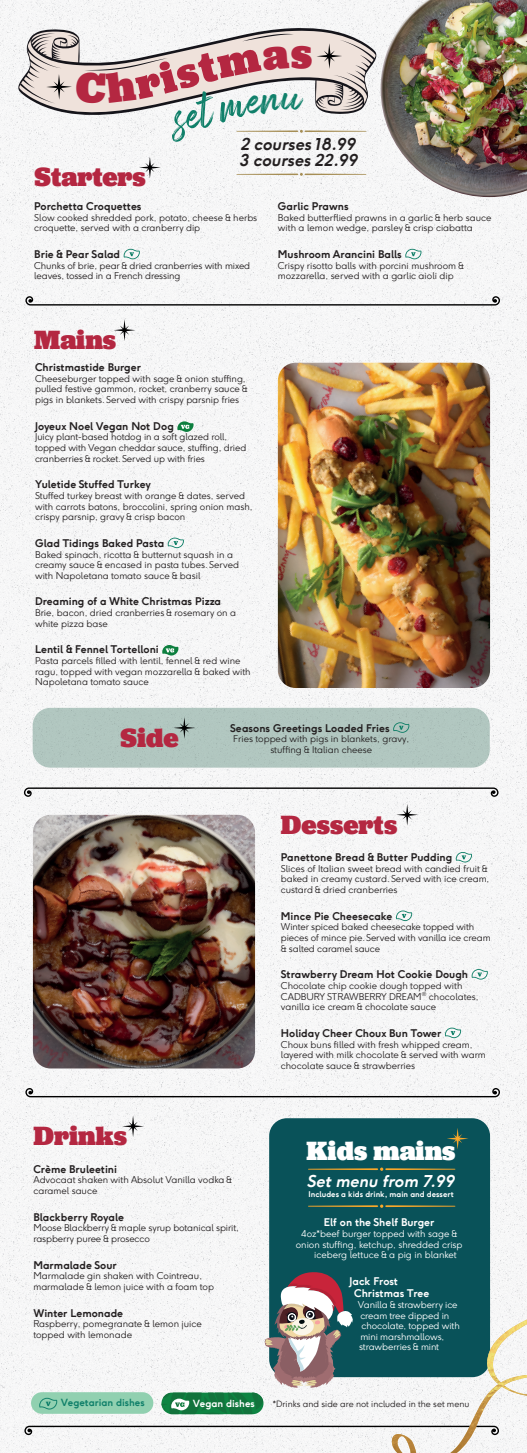
<style>
.page{position:relative;width:527px;height:1453px;background:#fff}
.page>*{position:absolute;margin:0;border:0;box-sizing:border-box;transform-origin:0 0}
.t1{font:900 27.5px "Jubilat";color:#b42741}
.t2{font:900 27.5px "Jubilat";color:#fff}
.t3{font:italic 700 16.25px/16px "F37 Ginger";color:#231f20}
.t4{font:italic 700 16.25px "F37 Ginger";color:#fff}
.t5{font:700 10.62px "F37 Ginger";color:#231f20}
.t6{font:700 10.62px/12.5px "F37 Ginger";color:#fff}
.t7{font:700 9.88px "F37 Ginger";color:#10806a}
.t8{font:700 9.88px "F37 Ginger";color:#fff}
.t9{font:300 9.38px/10.6px "F37 Ginger";color:#231f20}
.t10{font:300 9.38px/10.6px "F37 Ginger";letter-spacing:-.01em;color:#fff}
.t11{font:300 8.75px "F37 Ginger";color:#231f20}
.t12{font:700 7.88px "F37 Ginger";color:#fff}
</style>
<div class="page">
<div style="left:0;top:0;width:526px;height:1453px;background:#f6f6f7"></div>
<div style="left:269px;top:1118px;width:220px;height:259px;background:#095259;border-radius:18px"></div>
<svg style="left:123px;top:249px;width:17px;height:10px"></svg>
<svg style="left:455px;top:852px;width:16px;height:10px"></svg>
<svg style="left:395px;top:910px;width:17px;height:11px"></svg>
<svg style="left:471px;top:969px;width:16px;height:10px"></svg>
<svg style="left:444px;top:1027px;width:16px;height:11px"></svg>
<svg style="left:177px;top:421px;width:16px;height:11px"></svg>
<svg style="left:167px;top:538px;width:17px;height:10px"></svg>
<svg style="left:162px;top:645px;width:16px;height:10px"></svg>
<svg style="left:405px;top:249px;width:16px;height:10px"></svg>
<svg style="left:139px;top:157px;width:22px;height:21px"></svg>
<svg style="left:396px;top:804px;width:21px;height:22px"></svg>
<svg style="left:122px;top:1115px;width:22px;height:22px"></svg>
<svg style="left:113px;top:319px;width:22px;height:22px"></svg>
<svg style="left:24px;top:787px;width:474px;height:10px"></svg>
<svg style="left:25px;top:296px;width:474px;height:10px"></svg>
<svg style="left:25px;top:1088px;width:474px;height:9px"></svg>
<img style="left:277px;top:363px;width:212px;height:325px">
<img style="left:33px;top:815px;width:222px;height:253px">
<img style="left:380px;top:0;width:146px;height:197px">
<svg style="left:447px;top:1128px;width:21px;height:21px"></svg>
<svg style="left:16px;top:27px;width:360px;height:91px;fill:#f5f5f6"></svg>
<svg style="left:236px;top:173px;width:130px;height:3px"></svg>
<svg style="left:24px;top:1270px;width:502px;height:183px"></svg>
<svg style="left:308px;top:1167px;width:147px;height:4px"></svg>
<svg style="left:308px;top:1204px;width:147px;height:4px"></svg>
<div style="left:33px;top:708px;width:456px;height:60px;background:#b1c7c0"></div>
<svg style="left:393px;top:722px;width:16px;height:11px"></svg>
<svg style="left:173px;top:717px;width:22px;height:22px"></svg>
<svg style="left:20px;top:34px;width:355px;height:109px"></svg>
<h1 class="t1" style="left:34px;top:159px;width:113px">Starters</h1>
<h2 class="t3" style="left:238px;top:136px;width:120px">2 courses 18.99<br>3 courses 22.99</h2>
<p class="t5" style="left:34px;top:199px;width:109px">Porchetta Croquettes</p>
<p class="t9" style="left:34px;top:212px;width:224px">Slow cooked shredded pork, potato, cheese &amp; herbs croquette, served with a cranberry dip</p>
<p class="t5" style="left:34px;top:247px;width:87px">Brie &amp; Pear Salad</p>
<p class="t9" style="left:34px;top:260px;width:217px">Chunks of brie, pear &amp; dried cranberries with mixed leaves, tossed in a French dressing</p>
<h1 class="t1" style="left:34px;top:321px;width:83px">Mains</h1>
<p class="t5" style="left:35px;top:360px;width:107px">Christmastide Burger</p>
<p class="t9" style="left:35px;top:373px;width:214px">Cheeseburger topped with sage &amp; onion stuffing, pulled festive gammon, rocket, cranberry sauce &amp; pigs in blankets. Served with crispy parsnip fries</p>
<p class="t5" style="left:35px;top:419px;width:140px">Joyeux Noel Vegan Not Dog</p>
<p class="t9" style="left:35px;top:432px;width:212px">Juicy plant-based hotdog in a soft glazed roll, topped with Vegan cheddar sauce, stuffing, dried cranberries &amp; rocket. Served up with fries</p>
<p class="t5" style="left:35px;top:478px;width:117px">Yuletide Stuffed Turkey</p>
<p class="t9" style="left:35px;top:490px;width:219px">Stuffed turkey breast with orange &amp; dates, served with carrots batons, broccolini, spring onion mash, crispy parsnip, gravy &amp; crisp bacon</p>
<p class="t5" style="left:35px;top:536px;width:131px">Glad Tidings Baked Pasta</p>
<p class="t9" style="left:35px;top:549px;width:205px">Baked spinach, ricotta &amp; butternut squash in a creamy sauce &amp; encased in pasta tubes. Served with Napoletana tomato sauce &amp; basil</p>
<p class="t5" style="left:35px;top:595px;width:187px">Dreaming of a White Christmas Pizza</p>
<p class="t9" style="left:35px;top:607px;width:202px">Brie, bacon, dried cranberries &amp; rosemary on a white pizza base</p>
<p class="t5" style="left:35px;top:643px;width:125px">Lentil &amp; Fennel Tortelloni</p>
<p class="t9" style="left:35px;top:655px;width:217px">Pasta parcels filled with lentil, fennel &amp; red wine ragu, topped with vegan mozzarella &amp; baked with<br>Napoletana tomato sauce</p>
<p class="t5" style="left:277px;top:199px;width:72px">Garlic Prawns</p>
<p class="t9" style="left:277px;top:212px;width:215px">Baked butterflied prawns in a garlic &amp; herb sauce with a lemon wedge, parsley &amp; crisp ciabatta</p>
<p class="t5" style="left:277px;top:247px;width:125px">Mushroom Arancini Balls</p>
<p class="t9" style="left:277px;top:260px;width:187px">Crispy risotto balls with porcini mushroom &amp; mozzarella, served with a garlic aioli dip</p>
<h1 class="t1" style="left:120px;top:719px;width:60px">Side</h1>
<h1 class="t1" style="left:33px;top:1118px;width:95px">Drinks</h1>
<p class="t5" style="left:230px;top:721px;width:161px">Seasons Greetings Loaded Fries</p>
<p class="t9" style="left:233px;top:733px;width:177px">Fries topped with pigs in blankets, gravy,</p>
<p class="t9" style="left:270px;top:744px;width:103px">stuffing &amp; Italian cheese</p>
<h1 class="t1" style="left:281px;top:806px;width:118px">Desserts</h1>
<p class="t5" style="left:281px;top:850px;width:173px">Panettone Bread &amp; Butter Pudding</p>
<p class="t9" style="left:281px;top:863px;width:210px">Slices of Italian sweet bread with candied fruit &amp; baked in creamy custard. Served with ice cream, custard &amp; dried cranberries</p>
<p class="t5" style="left:281px;top:909px;width:113px">Mince Pie Cheesecake</p>
<p class="t9" style="left:281px;top:922px;width:211px">Winter spiced baked cheesecake topped with pieces of mince pie. Served with vanilla ice cream &amp; salted caramel sauce</p>
<p class="t5" style="left:281px;top:967px;width:188px">Strawberry Dream Hot Cookie Dough</p>
<p class="t9" style="left:280px;top:980px;width:199px">Chocolate chip cookie dough topped with<br>CADBURY STRAWBERRY DREAM<sup>®</sup> chocolates, vanilla ice cream &amp; chocolate sauce</p>
<p class="t5" style="left:281px;top:1026px;width:162px">Holiday Cheer Choux Bun Tower</p>
<p class="t9" style="left:281px;top:1039px;width:206px">Choux buns filled with fresh whipped cream, layered with milk chocolate &amp; served with warm chocolate sauce &amp; strawberries</p>
<h1 class="t2" style="left:306px;top:1133px;width:150px">Kids mains</h1>
<p class="t5" style="left:33px;top:1162px;width:85px">Crème Bruleetini</p>
<p class="t9" style="left:33px;top:1175px;width:200px">Advocaat shaken with Absolut Vanilla vodka &amp; caramel sauce</p>
<p class="t5" style="left:33px;top:1210px;width:92px">Blackberry Royale</p>
<p class="t9" style="left:33px;top:1223px;width:207px">Moose Blackberry &amp; maple syrup botanical spirit, raspberry puree &amp; prosecco</p>
<p class="t5" style="left:33px;top:1258px;width:85px">Marmalade Sour</p>
<p class="t9" style="left:33px;top:1270px;width:182px">Marmalade gin shaken with Cointreau, marmalade &amp; lemon juice with a foam top</p>
<p class="t5" style="left:33px;top:1306px;width:91px">Winter Lemonade</p>
<p class="t9" style="left:33px;top:1318px;width:170px">Raspberry, pomegranate &amp; lemon juice topped with lemonade</p>
<h2 class="t4" style="left:306px;top:1171px;width:149px">Set menu from 7.99</h2>
<p class="t12" style="left:308px;top:1189px;width:147px">Includes a kids drink, main and dessert</p>
<p class="t6" style="left:323px;top:1216px;width:112px">Elf on the Shelf Burger</p>
<p class="t10" style="left:301px;top:1228px;width:157px">4oz*beef burger topped with sage &amp;</p>
<p class="t10" style="left:295px;top:1239px;width:168px">onion stuffing, ketchup, shredded crisp</p>
<p class="t10" style="left:314px;top:1249px;width:144px">iceberg lettuce &amp; a pig in blanket</p>
<p class="t6" style="left:354px;top:1274px;width:77px;text-indent:-5px">Jack Frost<br>Christmas Tree</p>
<p class="t10" style="left:357px;top:1299px;width:103px">Vanilla &amp; strawberry ice cream tree dipped in chocolate, topped with mini marshmallows, strawberries &amp; mint</p>
<p class="t7" style="left:61px;top:1396px;width:85px">Vegetarian dishes</p>
<p class="t8" style="left:193px;top:1396px;width:63px">Vegan dishes</p>
<p class="t11" style="left:273px;top:1399px;width:198px">*Drinks and side are not included in the set menu</p>
</div>
